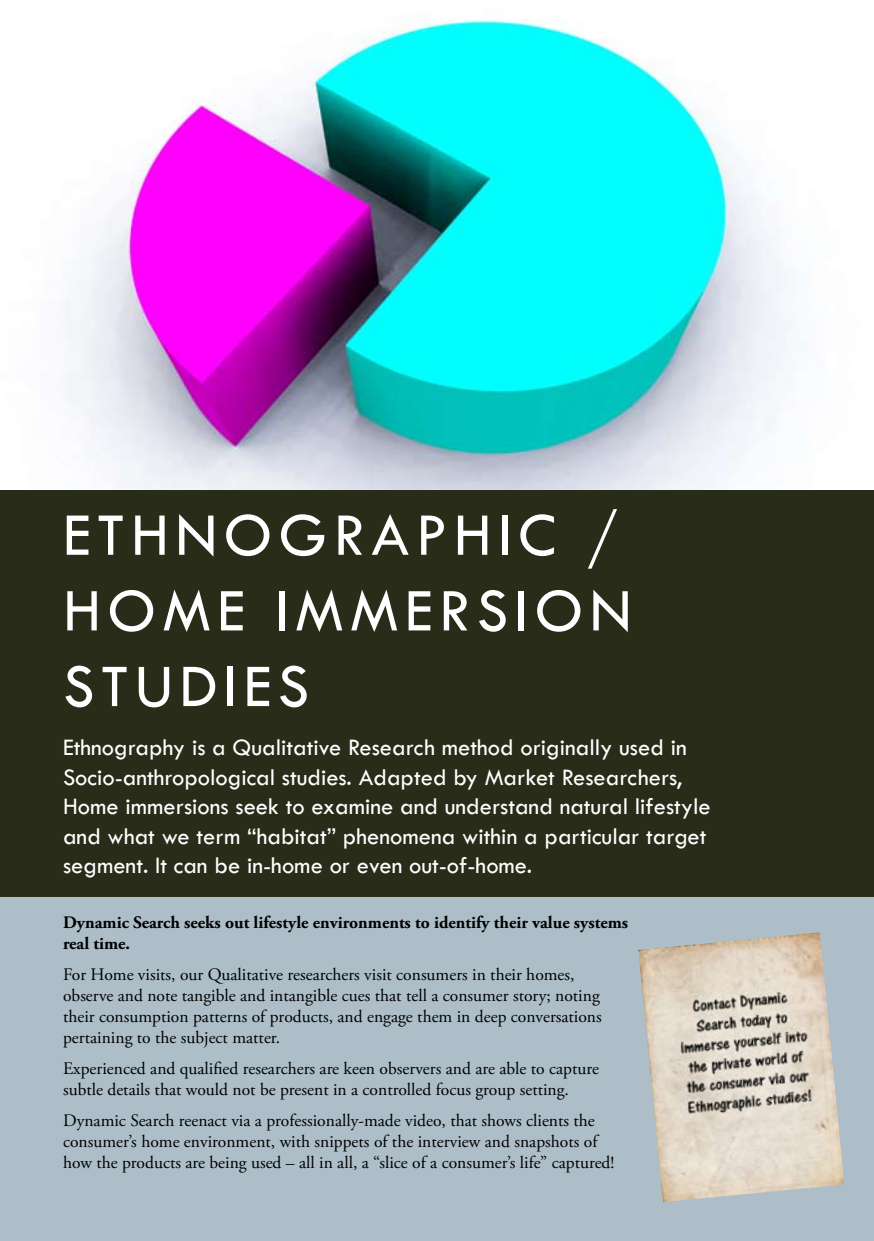
<style>
.page{position:relative;width:874px;height:1241px;background:#fff}
.page>*{position:absolute;margin:0;border:0;box-sizing:border-box;transform-origin:0 0}
.t1{font:63px/75.6px "Tw Cen";letter-spacing:.1em;color:#fff}
.t2{font:24.5px/29.4px "Tw Cen";color:#fff}
.t3{font:17.5px/21px "Adobe Garamond Pro";color:#000}
.t4{font:700 17.5px/21px "Adobe Garamond Pro";color:#000}
</style>
<div class="page">
<div style="left:0;top:489px;width:873px;height:751px;background:#adbec8"></div>
<div style="left:0;top:489px;width:873px;height:407px;background:#282c18"></div>
<img style="left:64px;top:18px;width:729px;height:471px">
<img style="left:638px;top:932px;width:206px;height:269px">
<h1 class="t1" style="left:63px;top:496px;width:570px;text-indent:112px">nograph ic /<br>Home Immersion<br>Studies</h1>
<p class="t2" style="left:63px;top:732px;width:649px">Ethnography is a Qualitative Research method originally used in Socio-anthropological studies. Adapted by Market Researchers, Home immersions seek to examine and understand natural lifestyle and what we term “habitat” phenomena within a particular target segment. It can be in-home or even out-of-home.</p>
<h1 class="t1" style="left:63px;top:496px;width:34px">Eth</h1>
<p class="t4" style="left:63px;top:911px;width:566px">Dynamic Search seeks out lifestyle environments to identify their value systems real time.</p>
<p class="t3" style="left:63px;top:964px;width:540px">For Home visits, our Qualitative researchers visit consumers in their homes, observe and note tangible and intangible cues that tell a consumer story; noting their consumption patterns of products, and engage them in deep conversations pertaining to the subject matter.</p>
<p class="t3" style="left:63px;top:1058px;width:537px">Experienced and qualified researchers are keen observers and are able to capture subtle details that would not be present in a controlled focus group setting.</p>
<p class="t3" style="left:63px;top:1109px;width:552px">Dynamic Search reenact via a professionally-made video, that shows clients the consumer’s home environment, with snippets of the interview and snapshots of how the products are being used – all in all, a “slice of a consumer’s life” captured!</p>
</div>
